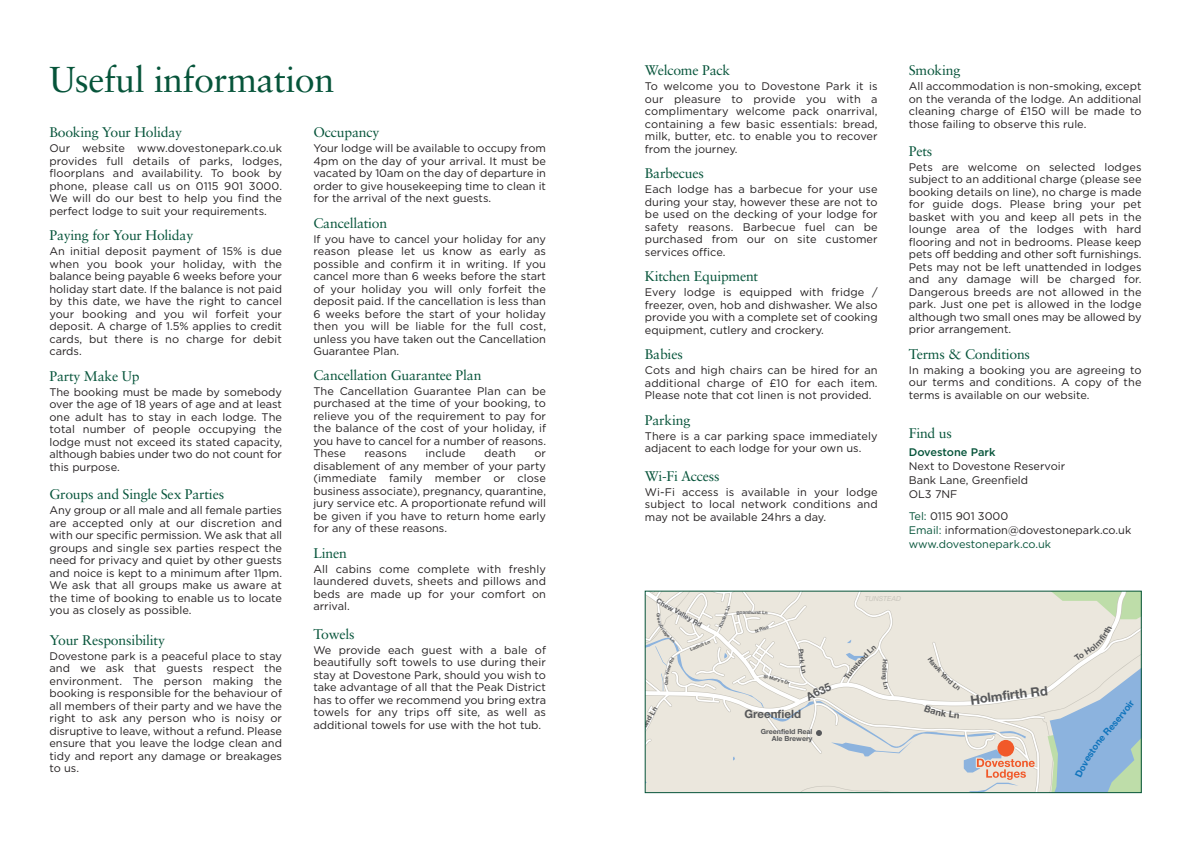
<style>
.page{position:relative;width:1191px;height:842px;background:#fff}
.page>*{position:absolute;margin:0;border:0;box-sizing:border-box;transform-origin:0 0}
.t1{font:36px "Sabon LT Std";letter-spacing:-.015em;color:#06543a}
.t2{font:14px "Sabon LT Std";letter-spacing:-.015em;color:#06543a}
.t3{font:700 12.8px "Helvetica Neue";color:#57585a}
.t4{font:700 11.5px "Helvetica Neue";color:#57585a}
.t5{font:11px/12.5px "Gotham";color:#231f20;text-align:justify}
.t6{font:500 11px "Gotham";color:#06543a}
.t7{font:700 7.1px/7.1px "Helvetica Neue";color:#57585a;text-align:right}
.t8{font:700 6.9px "Helvetica Neue";color:#57585a}
.t9{font:italic 6.9px "Helvetica Neue";color:#c7c4bb}
.t10{font:700 6.3px "Helvetica Neue";color:#57585a}
.t11{font:700 4.6px "Helvetica Neue";color:#57585a}
.s1{color:#06543a}
</style>
<div class="page">
<svg style="left:647px;top:593px;width:71px;height:198px;background:#eae7de"></svg>
<svg style="left:718px;top:591px;width:423px;height:201px;background:#dfe0db"></svg>
<svg style="left:644px;top:591px;width:53px;height:161px;background:#e4e3db"></svg>
<h1 class="t1" style="left:49px;top:64px;width:286px">Useful information</h1>
<p class="t2" style="left:49px;top:127px;width:134px">Booking Your Holiday</p>
<p class="t5" style="left:49px;top:143px;width:234px">Our website www.dovestonepark.co.uk provides full details of parks, lodges, floorplans and availability. To book by phone, please call us on 0115 901 3000.<br>We will do our best to help you find the perfect lodge to suit your requirements.</p>
<p class="t2" style="left:49px;top:230px;width:145px">Paying for Your Holiday</p>
<p class="t5" style="left:49px;top:246px;width:234px">An initial deposit payment of 15% is due when you book your holiday, with the balance being payable 6 weeks before your holiday start date. If the balance is not paid by this date, we have the right to cancel your booking and you wil forfeit your deposit. A charge of 1.5% applies to credit cards, but there is no charge for debit cards.</p>
<p class="t2" style="left:49px;top:370px;width:92px">Party Make Up</p>
<p class="t5" style="left:49px;top:387px;width:234px">The booking must be made by somebody over the age of 18 years of age and at least one adult has to stay in each lodge. The total number of people occupying the lodge must not exceed its stated capacity, although babies under two do not count for this purpose.</p>
<p class="t2" style="left:49px;top:489px;width:176px">Groups and Single Sex Parties</p>
<p class="t5" style="left:49px;top:505px;width:234px">Any group or all male and all female parties are accepted only at our discretion and with our specific permission. We ask that all groups and single sex parties respect the need for privacy and quiet by other guests and noice is kept to a minimum after 11pm.<br>We ask that all groups make us aware at the time of booking to enable us to locate you as closely as possible.</p>
<p class="t2" style="left:49px;top:634px;width:117px">Your Responsibility</p>
<p class="t5" style="left:49px;top:650px;width:234px">Dovestone park is a peaceful place to stay and we ask that guests respect the environment. The person making the booking is responsible for the behaviour of all members of their party and we have the right to ask any person who is noisy or disruptive to leave, without a refund. Please ensure that you leave the lodge clean and tidy and report any damage or breakages to us.</p>
<p class="t2" style="left:313px;top:127px;width:67px">Occupancy</p>
<p class="t5" style="left:313px;top:143px;width:234px">Your lodge will be available to occupy from 4pm on the day of your arrival. It must be vacated by 10am on the day of departure in order to give housekeeping time to clean it for the arrival of the next guests.</p>
<p class="t2" style="left:313px;top:217px;width:75px">Cancellation</p>
<p class="t5" style="left:313px;top:234px;width:234px">If you have to cancel your holiday for any reason please let us know as early as possible and confirm it in writing. If you cancel more than 6 weeks before the start of your holiday you will only forfeit the deposit paid. If the cancellation is less than 6 weeks before the start of your holiday then you will be liable for the full cost, unless you have taken out the Cancellation Guarantee Plan.</p>
<p class="t2" style="left:313px;top:369px;width:170px">Cancellation Guarantee Plan</p>
<p class="t5" style="left:313px;top:386px;width:234px">The Cancellation Guarantee Plan can be purchased at the time of your booking, to relieve you of the requirement to pay for the balance of the cost of your holiday, if you have to cancel for a number of reasons.<br>These</p>
<p class="t5" style="left:364px;top:448px;width:44px">reasons</p>
<p class="t5" style="left:425px;top:448px;width:42px">include</p>
<p class="t5" style="left:484px;top:448px;width:33px">death</p>
<p class="t5" style="left:313px;top:448px;width:234px;text-indent:221px">or disablement of any member of your party (immediate family member or close business associate), pregnancy, quarantine, jury service etc. A proportionate refund will be given if you have to return home early for any of these reasons.</p>
<p class="t2" style="left:313px;top:547px;width:35px">Linen</p>
<p class="t5" style="left:313px;top:564px;width:234px">All cabins come complete with freshly laundered duvets, sheets and pillows and beds are made up for your comfort on arrival.</p>
<p class="t2" style="left:313px;top:628px;width:43px">Towels</p>
<p class="t5" style="left:313px;top:644px;width:234px">We provide each guest with a bale of beautifully soft towels to use during their stay at Dovestone Park, should you wish to take advantage of all that the Peak District has to offer we recommend you bring extra towels for any trips off site, as well as additional towels for use with the hot tub.</p>
<p class="t2" style="left:645px;top:64px;width:87px">Welcome Pack</p>
<p class="t5" style="left:645px;top:81px;width:234px">To welcome you to Dovestone Park it is our pleasure to provide you with a complimentary welcome pack onarrival, containing a few basic essentials: bread, milk, butter, etc. to enable you to recover from the journey.</p>
<p class="t2" style="left:645px;top:167px;width:60px">Barbecues</p>
<p class="t5" style="left:645px;top:184px;width:234px">Each lodge has a barbecue for your use during your stay, however these are not to be used on the decking of your lodge for safety reasons. Barbecue fuel can be purchased from our on site customer services office.</p>
<p class="t2" style="left:645px;top:270px;width:115px">Kitchen Equipment</p>
<p class="t5" style="left:645px;top:287px;width:234px">Every lodge is equipped with fridge / freezer, oven, hob and dishwasher. We also provide you with a complete set of cooking equipment, cutlery and crockery.</p>
<p class="t2" style="left:645px;top:348px;width:39px">Babies</p>
<p class="t5" style="left:645px;top:365px;width:234px">Cots and high chairs can be hired for an additional charge of £10 for each item.<br>Please note that cot linen is not provided.</p>
<p class="t2" style="left:645px;top:414px;width:47px">Parking</p>
<p class="t5" style="left:645px;top:430px;width:234px">There is a car parking space immediately adjacent to each lodge for your own us.</p>
<p class="t2" style="left:645px;top:470px;width:76px">Wi-Fi Access</p>
<p class="t5" style="left:645px;top:486px;width:234px">Wi-Fi access is available in your lodge subject to local network conditions and may not be available 24hrs a day.</p>
<p class="t2" style="left:908px;top:64px;width:53px">Smoking</p>
<p class="t5" style="left:908px;top:81px;width:234px">All accommodation is non-smoking, except on the veranda of the lodge. An additional cleaning charge of £150 will be made to those failing to observe this rule.</p>
<p class="t2" style="left:908px;top:145px;width:25px">Pets</p>
<p class="t5" style="left:908px;top:162px;width:234px">Pets are welcome on selected lodges subject to an additional charge (please see booking details on line), no charge is made for guide dogs. Please bring your pet basket with you and keep all pets in the lounge area of the lodges with hard flooring and not in bedrooms. Please keep pets off bedding and other soft furnishings.<br>Pets may not be left unattended in lodges and any damage will be charged for.<br>Dangerous breeds are not allowed in the park. Just one pet is allowed in the lodge although two small ones may be allowed by prior arrangement.</p>
<p class="t2" style="left:908px;top:348px;width:123px">Terms &amp; Conditions</p>
<p class="t5" style="left:908px;top:365px;width:234px">In making a booking you are agreeing to our terms and conditions. A copy of the terms is available on our website.</p>
<p class="t2" style="left:908px;top:427px;width:45px">Find us</p>
<p class="t6" style="left:908px;top:448px;width:88px">Dovestone Park</p>
<p class="t5" style="left:908px;top:460px;width:158px;line-height:14px;text-align:left">Next to Dovestone Reservoir<br>Bank Lane, Greenfield<br>OL3 7NF</p>
<p class="t5" style="left:908px;top:510px;width:224px;line-height:14px;text-align:left"><span class="s1">Tel:</span> 0115 901 3000<br><span class="s1">Email:</span> information@dovestonepark.co.uk <span class="s1">www.dovestonepark.co.uk</span></p>
<p class="t8" style="left:659px;top:595px;width:52px;rotate:29deg">Chew Valley Rd</p>
<p class="t11" style="left:689px;top:646px;width:23px;rotate:-23deg">Ladhill Ln</p>
<p class="t11" style="left:755px;top:608px;width:3px">r</p>
<p class="t4" style="left:744px;top:704px;width:58px">Greenfield</p>
<p class="t7" style="left:761px;top:728px;width:53px">Greenfield Real<br>Ale Brewery</p>
<p class="t9" style="left:865px;top:594px;width:38px">TUNSTEAD</p>
<p class="t10" style="left:889px;top:671px;width:3px;rotate:90deg">i</p>
<p class="t3" style="left:989px;top:687px;width:51px;rotate:-7deg">mfirth R</p>
</div>
